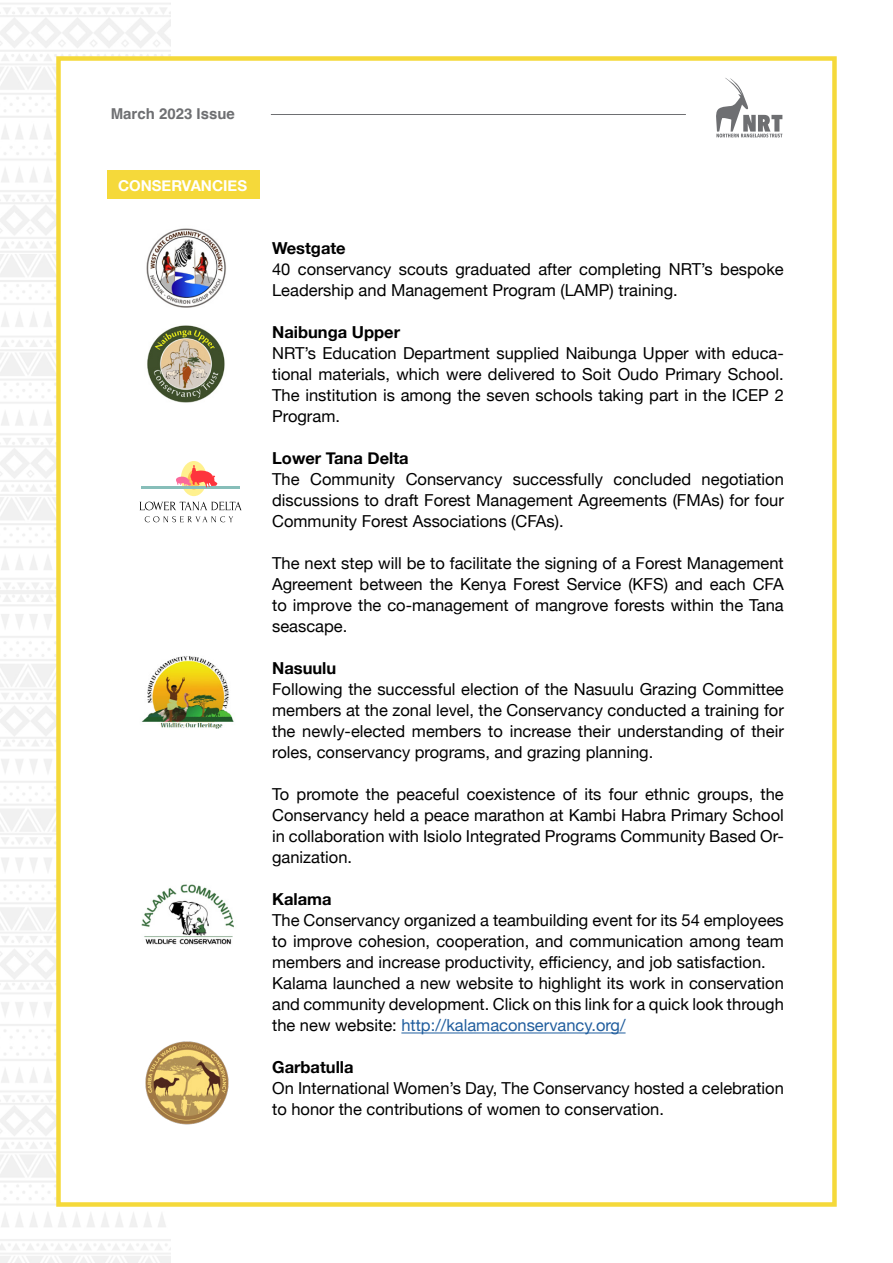
<style>
.page{position:relative;width:893px;height:1263px;background:#fff}
.page>*{position:absolute;margin:0;border:0;box-sizing:border-box;transform-origin:0 0}
.t1{font:16.5px/21px "Helvetica Neue";color:#000;text-align:justify}
.t2{font:700 16.5px "Helvetica Neue";color:#000}
.t3{font:700 15px "Helvetica";color:#6e6f72}
.t4{font:700 15px "Helvetica Neue";color:#fff}
.s1{color:#215e9e}
</style>
<div class="page">
<div style="left:56px;top:56px;width:781px;height:1151px;background:#fff;border:4px solid #f5d93a"></div>
<svg style="left:716px;top:78px;width:66px;height:59px"></svg>
<hr style="left:271px;top:114px;width:415px;height:1px;background:#6e6f72">
<div style="left:107px;top:170px;width:152px;height:29px;background:#f5d93a"></div>
<hr style="left:401px;top:1032px;width:225px;height:1px;background:#215e9e">
<img style="left:146px;top:228px;width:80px;height:80px">
<img style="left:147px;top:325px;width:78px;height:78px">
<img style="left:145px;top:1041px;width:84px;height:84px">
<svg style="left:140px;top:502px;width:102px;height:8px"></svg>
<svg style="left:145px;top:516px;width:88px;height:6px"></svg>
<svg style="left:181px;top:461px;width:26px;height:35px"></svg>
<div style="left:188px;top:470px;width:12px;height:19px;background:#87beb9;border-radius:50%"></div>
<hr style="left:141px;top:486px;width:98px;height:2px;background:#87beb9">
<svg style="left:176px;top:465px;width:41px;height:22px"></svg>
<img style="left:141px;top:656px;width:93px;height:73px">
<img style="left:141px;top:884px;width:93px;height:61px">
<p class="t3" style="left:111px;top:104px;width:126px">March 2023 Issue</p>
<p class="t4" style="left:118px;top:173px;width:131px">CONSERVANCIES</p>
<p class="t2" style="left:272px;top:235px;width:75px">Westgate</p>
<p class="t1" style="left:272px;top:260px;width:513px">40 conservancy scouts graduated after completing NRT’s bespoke<br>Leadership and Management Program (LAMP) training.</p>
<p class="t2" style="left:272px;top:319px;width:130px">Naibunga Upper</p>
<p class="t1" style="left:272px;top:344px;width:513px">NRT’s Education Department supplied Naibunga Upper with educa&shy;tional materials, which were delivered to Soit Oudo Primary School.<br>The institution is among the seven schools taking part in the ICEP 2<br>Program.</p>
<p class="t2" style="left:272px;top:445px;width:138px">Lower Tana Delta</p>
<p class="t1" style="left:272px;top:470px;width:513px">The Community Conservancy successfully concluded negotiation discussions to draft Forest Management Agreements (FMAs) for four Community Forest Associations (CFAs).</p>
<p class="t1" style="left:272px;top:554px;width:513px">The next step will be to facilitate the signing of a Forest Management Agreement between the Kenya Forest Service (KFS) and each CFA to improve the co-management of mangrove forests within the Tana seascape.</p>
<p class="t2" style="left:272px;top:655px;width:66px">Nasuulu</p>
<p class="t1" style="left:272px;top:680px;width:513px">Following the successful election of the Nasuulu Grazing Committee members at the zonal level, the Conservancy conducted a training for the newly-elected members to increase their understanding of their roles, conservancy programs, and grazing planning.</p>
<p class="t1" style="left:272px;top:785px;width:513px">To promote the peaceful coexistence of its four ethnic groups, the Conservancy held a peace marathon at Kambi Habra Primary School in collaboration with Isiolo Integrated Programs Community Based Or&shy;ganization.</p>
<p class="t2" style="left:272px;top:886px;width:61px">Kalama</p>
<p class="t1" style="left:272px;top:911px;width:513px;text-align:left">The Conservancy organized a teambuilding event for its 54 employees to improve cohesion, cooperation, and communication among team members and increase productivity, efficiency, and job satisfaction.<br>Kalama launched a new website to highlight its work in conservation and community development. Click on this link for a quick look through the new website: <span class="s1">http://kalamaconservancy.org/</span></p>
<p class="t2" style="left:272px;top:1054px;width:83px">Garbatulla</p>
<p class="t1" style="left:272px;top:1079px;width:513px">On International Women’s Day, The Conservancy hosted a celebration to honor the contributions of women to conservation.</p>
</div>
